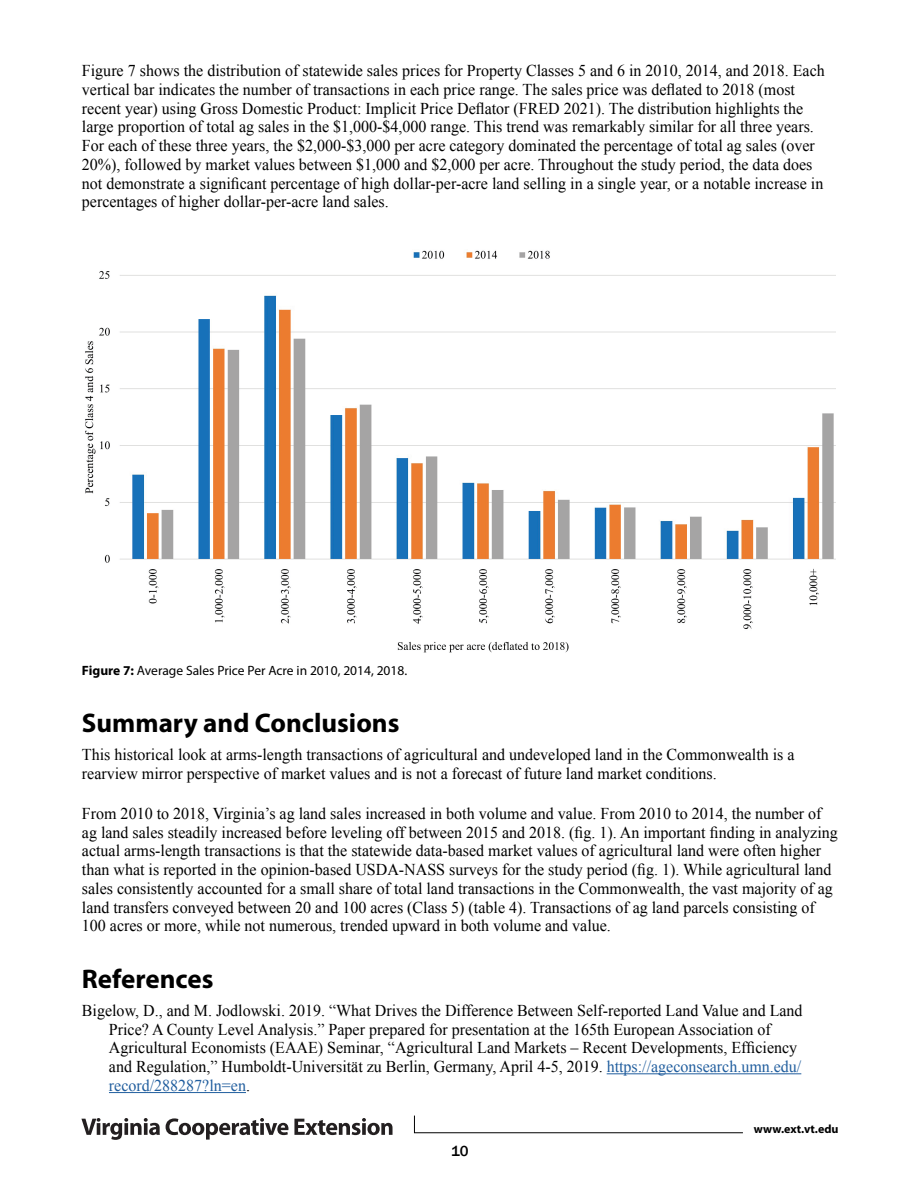
<style>
.page{position:relative;width:918px;height:1188px;background:#fff}
.page>*{position:absolute;margin:0;border:0;box-sizing:border-box;transform-origin:0 0}
.t1{font:700 27px "Myriad Pro";color:#000}
.BT{font:16.5px/18.8px "Times New Roman";color:#000}
.References_text{font:16.5px/18.8px "Times New Roman";color:#000}
.t2{font:500 15px "Franklin Gothic";color:#000}
.BT-2{font:13.5px "Myriad Pro";color:#000}
.t3{font:700 12px "Myriad Pro";color:#000}
.s1{font-weight:700}
.s2{color:#215e9e}
</style>
<div class="page">
<svg style="left:81px;top:1118px;width:79px;height:22px"></svg>
<svg style="left:166px;top:1118px;width:122px;height:22px"></svg>
<svg style="left:294px;top:1118px;width:98px;height:17px"></svg>
<svg style="left:414px;top:1115px;width:329px;height:19px"></svg>
<hr style="left:607px;top:1073px;width:194px;height:1px;background:#215e9e">
<hr style="left:109px;top:1092px;width:137px;height:1px;background:#215e9e">
<img style="left:85px;top:250px;width:751px;height:403px">
<p class="BT" style="left:82px;top:61px;width:744px">Figure 7 shows the distribution of statewide sales prices for Property Classes 5 and 6 in 2010, 2014, and 2018. Each vertical bar indicates the number of transactions in each price range. The sales price was deflated to 2018 (most recent year) using Gross Domestic Product: Implicit Price Deflator (FRED 2021). The distribution highlights the large proportion of total ag sales in the $1,000-$4,000 range. This trend was remarkably similar for all three years.<br>For each of these three years, the $2,000-$3,000 per acre category dominated the percentage of total ag sales (over 20%), followed by market values between $1,000 and $2,000 per acre. Throughout the study period, the data does not demonstrate a significant percentage of high dollar-per-acre land selling in a single year, or a notable increase in percentages of higher dollar-per-acre land sales.</p>
<p class="BT-2" style="left:82px;top:663px;width:327px"><span class="s1">Figure 7:</span> Average Sales Price Per Acre in 2010, 2014, 2018.</p>
<h2 class="t1" style="left:82px;top:706px;width:319px">Summary and Conclusions</h2>
<p class="BT" style="left:82px;top:745px;width:714px">This historical look at arms-length transactions of agricultural and undeveloped land in the Commonwealth is a rearview mirror perspective of market values and is not a forecast of future land market conditions.</p>
<p class="BT" style="left:82px;top:804px;width:757px">From 2010 to 2018, Virginia’s ag land sales increased in both volume and value. From 2010 to 2014, the number of ag land sales steadily increased before leveling off between 2015 and 2018. (fig. 1). An important finding in analyzing actual arms-length transactions is that the statewide data-based market values of agricultural land were often higher than what is reported in the opinion-based USDA-NASS surveys for the study period (fig. 1). While agricultural land sales consistently accounted for a small share of total land transactions in the Commonwealth, the vast majority of ag land transfers conveyed between 20 and 100 acres (Class 5) (table 4). Transactions of ag land parcels consisting of 100 acres or more, while not numerous, trended upward in both volume and value.</p>
<h2 class="t1" style="left:82px;top:962px;width:133px">References</h2>
<p class="References_text" style="left:109px;top:1001px;width:695px;text-indent:-27px">Bigelow, D., and M. Jodlowski. 2019. “What Drives the Difference Between Self-reported Land Value and Land Price? A County Level Analysis.” Paper prepared for presentation at the 165th European Association of Agricultural Economists (EAAE) Seminar, “Agricultural Land Markets – Recent Developments, Efficiency and Regulation,” Humboldt-Universität zu Berlin, Germany, April 4-5, 2019. <span class="s2">https://ageconsearch.umn.edu/ record/288287?ln=en</span>.</p>
<p class="t2" style="left:451px;top:1141px;width:19px">10</p>
<p class="t3" style="left:754px;top:1121px;width:86px">www.ext.vt.edu</p>
</div>
